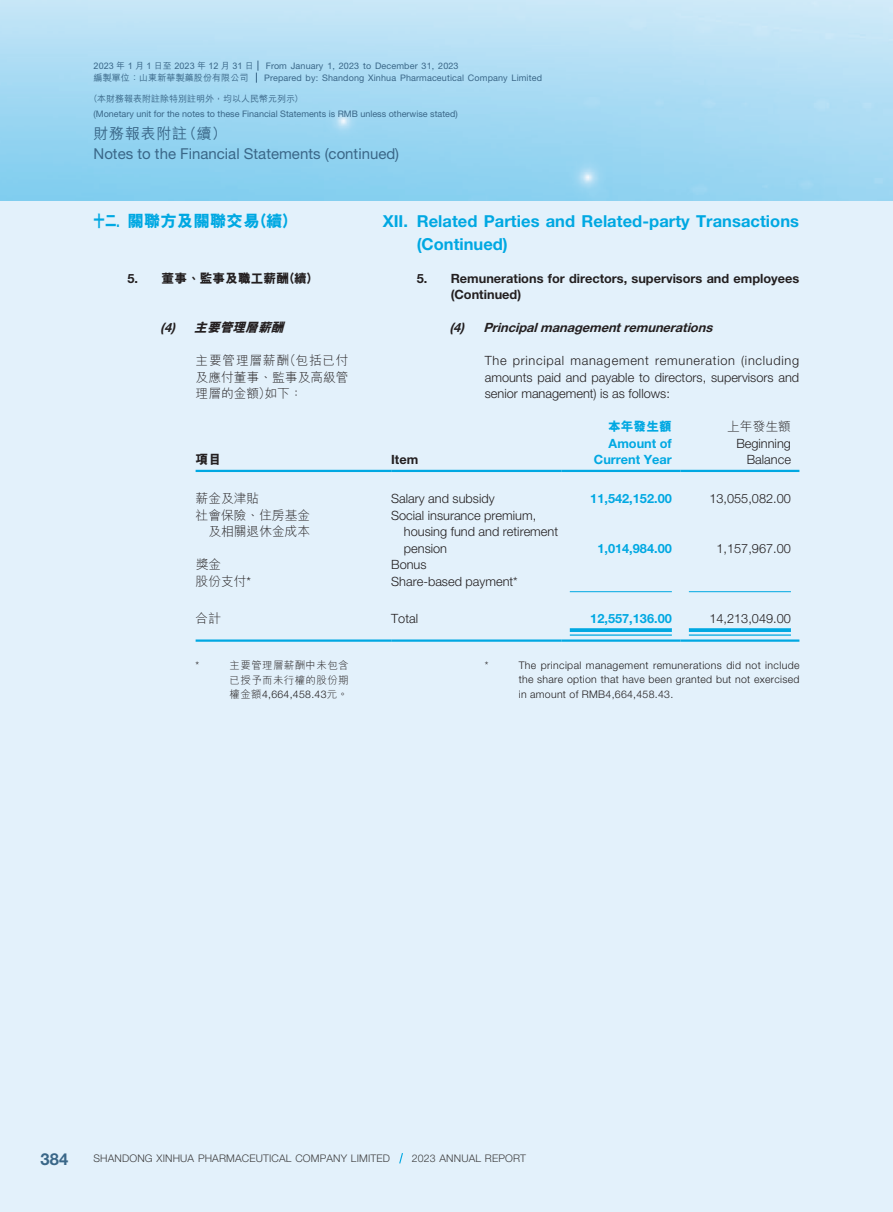
<style>
.page{position:relative;width:893px;height:1212px;background:#fff}
.page>*{position:absolute;margin:0;border:0;box-sizing:border-box;transform-origin:0 0}
.t1{font:700 16.5px/22.5px "Helvetica Neue LT Std";letter-spacing:.005em;color:#00a8e2}
.t2{font:800 16.5px "M Hei HK";color:#00a8e2;scale:.7 1}
.t3{font:700 16.5px "Helvetica Neue LT Std";color:#3a6788}
.t4{font:15px "Helvetica Neue LT Std";color:#3a6788}
.t5{font:500 15px "M Hei HK";letter-spacing:.05em;color:#3a6788}
.t6{font:300 12.75px/16.5px "Helvetica Neue LT Std";color:#231f20;text-align:right}
.t7{font:300 12.75px/16.5px "M Hei HK";color:#231f20;text-align:justify}
.t8{font:700 12.75px/16.5px "Helvetica Neue LT Std";color:#231f20}
.t9{font:700 12.75px/16.5px "Helvetica Neue LT Std";color:#00a8e2;text-align:right}
.t10{font:italic 700 12.75px "Helvetica Neue LT Std";color:#231f20}
.t11{font:800 12.75px "M Hei HK";color:#231f20}
.t12{font:italic 800 12.75px "M Hei HK";color:#231f20}
.t13{font:800 12.75px "M Hei HK";color:#00a8e2}
.t14{font:300 10.5px/14.2px "Helvetica Neue LT Std";letter-spacing:.03em;color:#231f20;text-align:justify}
.t15{font:300 10.5px "Helvetica Neue LT Std";letter-spacing:.015em;color:#3e3e3f}
.t16{font:300 10.5px/14.2px "M Hei HK";letter-spacing:.035em;color:#231f20}
.t17{font:9px "Helvetica Neue LT Std";letter-spacing:.015em;color:#3a6788}
.t18{font:500 9px "M Hei HK";letter-spacing:.015em;color:#3a6788}
.t19{font:500 9px "M Hei HK";letter-spacing:.265em;color:#3a6788}
.s1{font-family:"Helvetica Neue LT Std";font-weight:700}
.s2{font-family:"Helvetica Neue LT Std"}
.s3{font-family:"M Hei HK"}
</style>
<div class="page">
<div style="left:0;top:201px;width:893px;height:1011px;background:#e3f1fb"></div>
<svg style="left:256px;top:61px;width:3px;height:22px"></svg>
<svg style="left:399px;top:1153px;width:4px;height:11px"></svg>
<hr style="left:196px;top:470px;width:195px;height:2px;background:#00a8e2">
<hr style="left:391px;top:470px;width:170px;height:2px;background:#00a8e2">
<hr style="left:561px;top:470px;width:119px;height:2px;background:#00a8e2">
<hr style="left:680px;top:470px;width:119px;height:2px;background:#00a8e2">
<hr style="left:570px;top:591px;width:102px;height:1px;background:#00a8e2">
<hr style="left:689px;top:591px;width:102px;height:1px;background:#00a8e2">
<svg style="left:570px;top:628px;width:102px;height:4px"></svg>
<hr style="left:570px;top:634px;width:102px;height:2px;background:#00a8e2">
<svg style="left:689px;top:628px;width:102px;height:4px"></svg>
<hr style="left:689px;top:634px;width:102px;height:2px;background:#00a8e2">
<hr style="left:196px;top:639px;width:195px;height:3px;background:#00a8e2">
<hr style="left:391px;top:639px;width:170px;height:3px;background:#00a8e2">
<hr style="left:561px;top:639px;width:119px;height:3px;background:#00a8e2">
<hr style="left:680px;top:639px;width:119px;height:3px;background:#00a8e2">
<p class="t19" style="left:94px;top:59px;width:162px">2023年1月1日至2023年12月31日</p>
<p class="t17" style="left:266px;top:60px;width:194px">From January 1, 2023 to December 31, 2023</p>
<p class="t18" style="left:94px;top:71px;width:157px">編製單位：山東新華製藥股份有限公司</p>
<p class="t17" style="left:264px;top:72px;width:279px">Prepared by: Shandong Xinhua Pharmaceutical Company Limited</p>
<p class="t18" style="left:89px;top:92px;width:216px">（本財務報表附註除特別註明外，均以人民幣元列示）</p>
<p class="t17" style="left:94px;top:109px;width:366px">(Monetary unit for the notes to these Financial Statements is RMB unless otherwise stated)</p>
<p class="t5" style="left:94px;top:123px;width:135px">財務報表附註（續）</p>
<p class="t4" style="left:94px;top:145px;width:307px">Notes to the Financial Statements (continued)</p>
<p class="t2" style="left:94px;top:213px;width:293px">十二<span class="s1">.</span> 關聯方及關聯交易（續）</p>
<p class="t11" style="left:128px;top:272px;width:192px"><span class="s1">5.</span> 董事、監事及職工薪酬（續）</p>
<p class="t12" style="left:160px;top:321px;width:128px"><span class="s1">(4)</span> 主要管理層薪酬</p>
<p class="t7" style="left:196px;top:352px;width:155px">主要管理層薪酬（包括已付及應付董事、監事及高級管理層的金額）如下：</p>
<p class="t1" style="left:417px;top:210px;width:384px;text-indent:-34px">XII. Related Parties and Related-party Transactions (Continued)</p>
<p class="t8" style="left:451px;top:270px;width:350px;text-indent:-34px">5. Remunerations for directors, supervisors and employees (Continued)</p>
<p class="t10" style="left:449px;top:320px;width:268px">(4) Principalmanagementremunerations</p>
<p class="t6" style="left:485px;top:352px;width:316px;text-align:justify">The principal management remuneration (including amounts paid and payable to directors, supervisors and senior management) is as follows:</p>
<p class="t13" style="left:608px;top:420px;width:65px">本年發生額</p>
<p class="t7" style="left:727px;top:418px;width:65px">上年發生額</p>
<p class="t11" style="left:196px;top:453px;width:27px">項目</p>
<p class="t8" style="left:391px;top:451px;width:29px">Item</p>
<p class="t9" style="left:594px;top:435px;width:79px">Amount of<br>Current Year</p>
<p class="t6" style="left:736px;top:435px;width:56px">Beginning<br>Balance</p>
<p class="t7" style="left:196px;top:490px;width:65px">薪金及津貼</p>
<p class="t6" style="left:391px;top:490px;width:105px">Salary and subsidy</p>
<p class="t9" style="left:590px;top:490px;width:83px">11,542,152.00</p>
<p class="t6" style="left:709px;top:490px;width:83px">13,055,082.00</p>
<p class="t7" style="left:196px;top:507px;width:116px;text-align:right">社會保險、住房基金及相關退休金成本</p>
<p class="t6" style="left:404px;top:507px;width:156px;text-align:left;text-indent:-13px">Social insurance premium, housing fund and retirement pension</p>
<p class="t9" style="left:597px;top:540px;width:76px">1,014,984.00</p>
<p class="t6" style="left:716px;top:540px;width:76px">1,157,967.00</p>
<p class="t7" style="left:196px;top:556px;width:27px">獎金</p>
<p class="t6" style="left:391px;top:556px;width:37px">Bonus</p>
<p class="t7" style="left:196px;top:573px;width:57px">股份支付<span class="s2">*</span></p>
<p class="t6" style="left:391px;top:573px;width:128px">Share-based payment*</p>
<p class="t7" style="left:196px;top:610px;width:27px">合計</p>
<p class="t6" style="left:391px;top:610px;width:28px">Total</p>
<p class="t9" style="left:590px;top:610px;width:83px">12,557,136.00</p>
<p class="t6" style="left:709px;top:610px;width:83px">14,213,049.00</p>
<p class="t14" style="left:196px;top:658px;width:5px">*</p>
<p class="t16" style="left:230px;top:658px;width:121px">主要管理層薪酬中未包含已授予而未行權的股份期</p>
<p class="t14" style="left:230px;top:687px;width:120px"><span class="s3">權金額</span>4,664,458.43<span class="s3">元。</span></p>
<p class="t14" style="left:485px;top:658px;width:5px">*</p>
<p class="t14" style="left:519px;top:658px;width:282px">The principal management remunerations did not include the share option that have been granted but not exercised in amount of RMB4,664,458.43.</p>
<p class="t3" style="left:40px;top:1149px;width:29px">384</p>
<p class="t15" style="left:94px;top:1152px;width:298px">SHANDONG XINHUA PHARMACEUTICAL COMPANY LIMITED</p>
<p class="t15" style="left:412px;top:1152px;width:116px">2023 ANNUAL REPORT</p>
</div>
